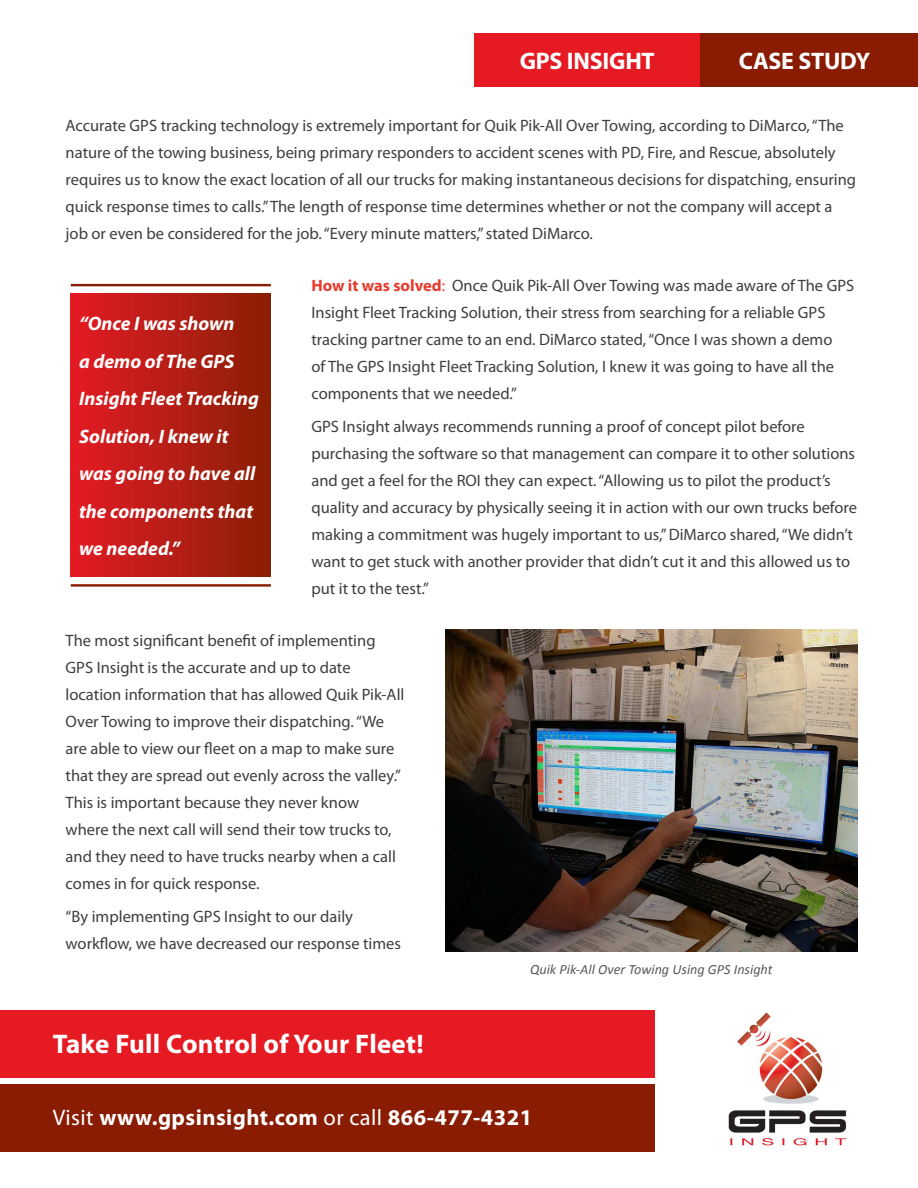
<style>
.page{position:relative;width:918px;height:1188px;background:#fff}
.page>*{position:absolute;margin:0;border:0;box-sizing:border-box;transform-origin:0 0}
.t1{font:700 27px "Myriad Pro";letter-spacing:.01em;color:#fff}
.t2{font:700 24px "Myriad Pro";letter-spacing:-.01em;color:#fff}
.t3{font:700 22.5px "Myriad Pro";letter-spacing:.02em;color:#fff}
.t4{font:italic 700 19.5px/37.5px "Myriad Pro";color:#fff}
.t5{font:16.5px/27px "Myriad Pro";color:#3e3e3f}
.t6{font:italic 14.1px "Calibri";color:#57585a}
.s1{font-weight:700;color:#e73b2e}
.s2{color:#e73b2e}
.s3{font-weight:400}
</style>
<div class="page">
<div style="left:0;top:1084px;width:655px;height:68px;background:#891c02"></div>
<div style="left:0;top:1011px;width:655px;height:67px;background:#e51a22"></div>
<div style="left:474px;top:33px;width:227px;height:53px;background:#e51a22"></div>
<div style="left:701px;top:33px;width:217px;height:53px;background:#891c02"></div>
<img style="left:728px;top:1012px;width:119px;height:137px">
<div style="left:71px;top:294px;width:200px;height:282px;background:linear-gradient(to right,#e31c25,#8a1f06)"></div>
<hr style="left:71px;top:284px;width:200px;height:2px;background:#891c02">
<hr style="left:71px;top:584px;width:200px;height:3px;background:#891c02">
<img style="left:445px;top:630px;width:412px;height:321px">
<h2 class="t2" style="left:520px;top:51px;width:136px">GPS INSIGHT</h2>
<h2 class="t2" style="left:739px;top:51px;width:133px">CASE STUDY</h2>
<p class="t5" style="left:66px;top:114px;width:792px">Accurate GPS tracking technology is extremely important for Quik Pik-All Over Towing, according to DiMarco, “The nature of the towing business, being primary responders to accident scenes with PD, Fire, and Rescue, absolutely requires us to know the exact location of all our trucks for making instantaneous decisions for dispatching, ensuring quick response times to calls.” The length of response time determines whether or not the company will accept a job or even be considered for the job. “Every minute matters,” stated DiMarco.</p>
<p class="t5" style="left:311px;top:273px;width:544px"><span class="s1">How it was solved</span><span class="s2">:</span> Once Quik Pik-All Over Towing was made aware of The GPS Insight Fleet Tracking Solution, their stress from searching for a reliable GPS tracking partner came to an end. DiMarco stated, “Once I was shown a demo<br>of The GPS Insight Fleet Tracking Solution, I knew it was going to have all the components that we needed.”</p>
<p class="t5" style="left:311px;top:415px;width:547px">GPS Insight always recommends running a proof of concept pilot before purchasing the software so that management can compare it to other solutions and get a feel for the ROI they can expect. “Allowing us to pilot the product’s quality and accuracy by physically seeing it in action with our own trucks before making a commitment was hugely important to us,” DiMarco shared, “We didn’t want to get stuck with another provider that didn’t cut it and this allowed us to put it to the test.”</p>
<p class="t5" style="left:66px;top:628px;width:340px">The most signiicant beneit of implementing GPS Insight is the accurate and up to date location information that has allowed Quik Pik-All Over Towing to improve their dispatching. “We are able to view our leet on a map to make sure that they are spread out evenly across the valley.” This is important because they never know where the next call will send their tow trucks to, and they need to have trucks nearby when a call comes in for quick response.</p>
<p class="t5" style="left:66px;top:905px;width:337px">“By implementing GPS Insight to our daily worklow, we have decreased our response times</p>
<p class="t4" style="left:79px;top:307px;width:181px">“Once I was shown<br>a demo of The GPS<br>Insight Fleet Tracking<br>Solution, I knew it was going to have all the components that we needed.”</p>
<h1 class="t1" style="left:53px;top:1033px;width:372px">Take Full Control of Your Fleet!</h1>
<p class="t6" style="left:530px;top:965px;width:244px">Quik Pik-All Over Towing Using GPS Insight</p>
<h3 class="t3" style="left:53px;top:1109px;width:481px"><span class="s3">Visit</span> www.gpsinsight.com <span class="s3">or call</span> 866-477-4321</h3>
</div>
